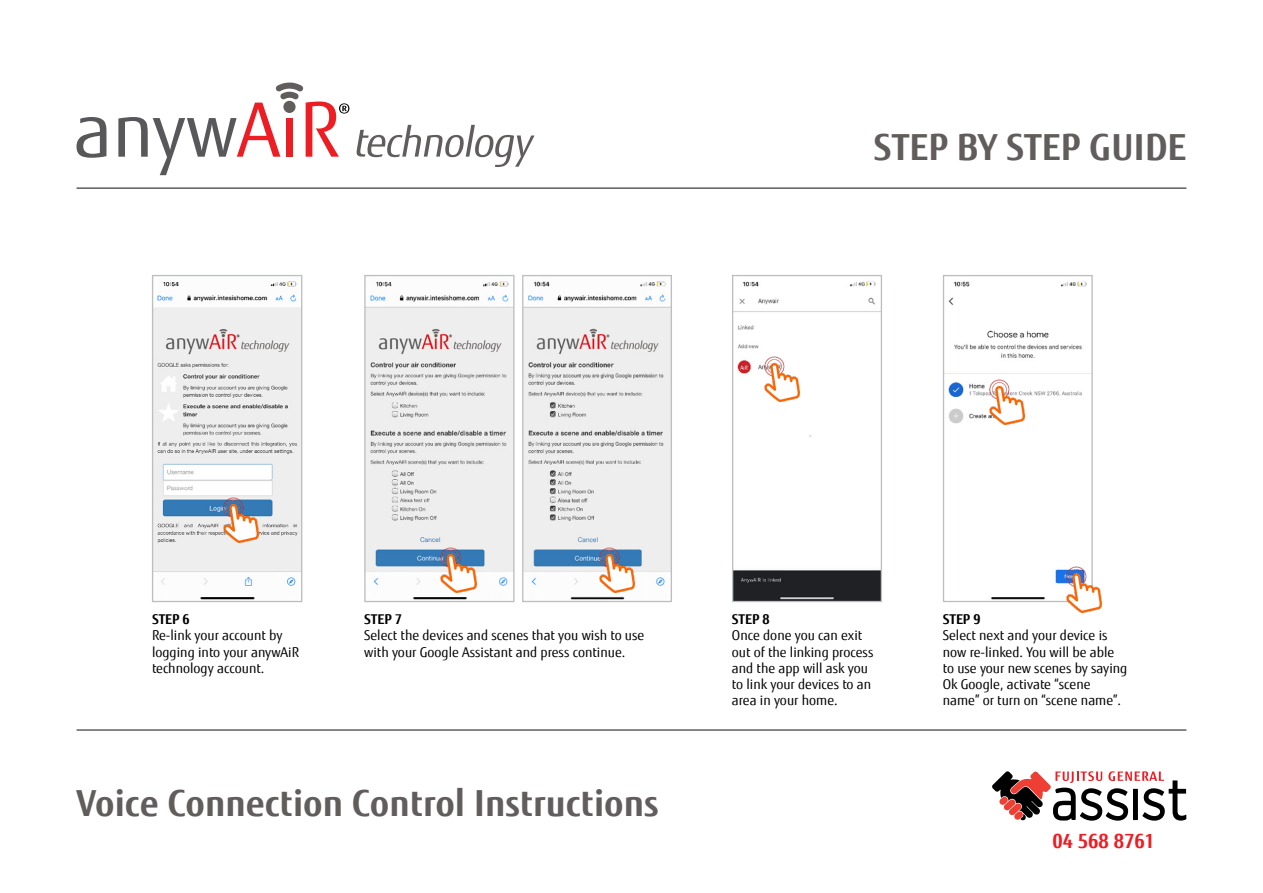
<style>
.page{position:relative;width:1263px;height:893px;background:#fff}
.page>*{position:absolute;margin:0;border:0;box-sizing:border-box;transform-origin:0 0}
.t1{font:700 36px "Fujitsu Sans";color:#615d5d}
.t2{font:700 19.5px "Fujitsu Sans";color:#ed1d24}
.t3{font:13.5px/16.2px "Fujitsu Sans";color:#000}
.t4{font:700 13.5px "Fujitsu Sans";letter-spacing:-.01em;color:#000}
</style>
<div class="page">
<svg style="left:76px;top:117px;width:30px;height:41px"></svg>
<svg style="left:357px;top:125px;width:178px;height:42px"></svg>
<svg style="left:118px;top:83px;width:231px;height:92px"></svg>
<hr style="left:77px;top:187px;width:1109px;height:2px;background:#615d5d">
<hr style="left:77px;top:729px;width:1109px;height:2px;background:#615d5d">
<img style="left:154px;top:281px;width:146px;height:319px">
<div style="left:152px;top:275px;width:150px;height:327px;border:1px solid #bcbec0"></div>
<img style="left:734px;top:281px;width:146px;height:319px">
<div style="left:732px;top:275px;width:150px;height:327px;border:1px solid #bcbec0"></div>
<img style="left:945px;top:281px;width:146px;height:319px">
<div style="left:943px;top:275px;width:150px;height:327px;border:1px solid #bcbec0"></div>
<img style="left:366px;top:281px;width:146px;height:319px">
<div style="left:364px;top:275px;width:150px;height:327px;border:1px solid #bcbec0"></div>
<img style="left:524px;top:281px;width:146px;height:319px">
<div style="left:522px;top:275px;width:150px;height:327px;border:1px solid #bcbec0"></div>
<img style="left:223px;top:497px;width:36px;height:45px">
<img style="left:441px;top:547px;width:35px;height:45px">
<img style="left:599px;top:547px;width:35px;height:45px">
<img style="left:764px;top:357px;width:35px;height:45px">
<img style="left:989px;top:379px;width:35px;height:45px">
<img style="left:1066px;top:567px;width:36px;height:45px">
<svg style="left:992px;top:771px;width:194px;height:50px"></svg>
<h1 class="t1" style="left:874px;top:123px;width:314px">STEP BY STEP GUIDE</h1>
<p class="t4" style="left:152px;top:611px;width:39px">STEP 6</p>
<p class="t3" style="left:152px;top:627px;width:148px">Re-link your account by logging into your anywAiR technology account.</p>
<p class="t4" style="left:364px;top:611px;width:39px">STEP 7</p>
<p class="t3" style="left:364px;top:627px;width:282px">Select the devices and scenes that you wish to use with your Google Assistant and press continue.</p>
<h1 class="t1" style="left:77px;top:780px;width:584px">Voice Connection Control Instructions</h1>
<p class="t4" style="left:732px;top:611px;width:39px">STEP 8</p>
<p class="t3" style="left:732px;top:627px;width:143px">Once done you can exit out of the linking process and the app will ask you to link your devices to an area in your home.</p>
<p class="t4" style="left:943px;top:611px;width:39px">STEP 9</p>
<p class="t3" style="left:943px;top:627px;width:186px">Select next and your device is now re-linked. You will be able to use your new scenes by saying<br>Ok Google, activate “scene name” or turn on “scene name”.</p>
<h2 class="t2" style="left:1052px;top:828px;width:104px">04 568 8761</h2>
</div>
